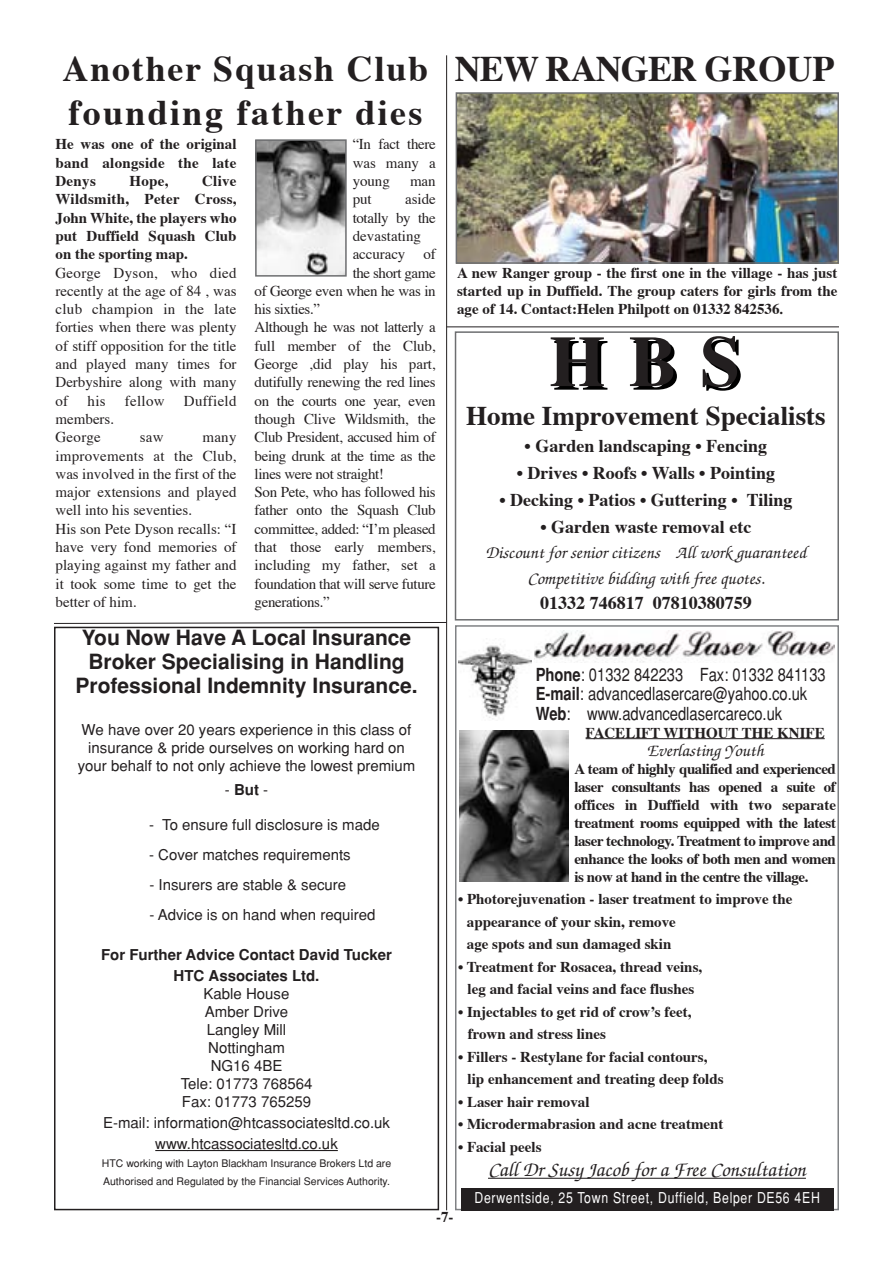
<style>
.page{position:relative;width:893px;height:1263px;background:#fff}
.page>*{position:absolute;margin:0;border:0;box-sizing:border-box;transform-origin:0 0}
.t1{font:700 72px "Times";color:#231f20}
.t2{font:700 36px/43.2px "Times";letter-spacing:.05em;color:#231f20}
.t3{font:700 36px "Times";letter-spacing:-.025em;color:#231f20}
.t4{font:700 27px "Times";color:#231f20}
.t5{font:700 21px/24px "Helvetica";color:#231f20;text-align:center}
.t6{font:italic 500 21px "Zapf Chancery";color:#231f20}
.t7{font:700 18px "Times";color:#231f20}
.t8{font:18px/19.5px "Helvetica";color:#231f20;scale:.82 1}
.t9{font:italic 500 18px/25.5px "Zapf Chancery";color:#231f20;text-align:center}
.t10{font:700 15px/18px "Times";color:#231f20;text-align:justify}
.t11{font:15px/18.3px "Times";letter-spacing:-.005em;color:#231f20;text-align:justify}
.t12{font:15px/18px "Helvetica";color:#231f20;text-align:center}
.t13{font:15px "Times";letter-spacing:-.025em;color:#231f20}
.t14{font:700 15px/21px "Helvetica";color:#231f20;text-align:center}
.t15{font:15px "Helvetica";letter-spacing:.055em;color:#fff;scale:.82 1}
.t16{font:15px "Times";letter-spacing:.02em;color:#231f20}
.t17{font:10.5px/18px "Helvetica";color:#231f20}
.s1{font-weight:400}
.s2{font-family:"Times New Roman Bd MS";font-weight:400}
.s3{font-weight:700}
</style>
<div class="page">
<hr style="left:594px;top:738px;width:70px;height:1px;background:#231f20">
<hr style="left:664px;top:738px;width:78px;height:1px;background:#231f20">
<hr style="left:742px;top:738px;width:83px;height:1px;background:#231f20">
<hr style="left:488px;top:1178px;width:318px;height:1px;background:#231f20">
<div style="left:455px;top:625px;width:384px;height:585px;border:2px solid #808285"></div>
<img style="left:459px;top:731px;width:109px;height:150px">
<img style="left:459px;top:644px;width:72px;height:75px">
<img style="left:534px;top:631px;width:300px;height:31px">
<div style="left:461px;top:1188px;width:372px;height:22px;background:#231f20"></div>
<div style="left:457px;top:982px;width:9px;height:16px;background:#fff"></div>
<div style="left:457px;top:1072px;width:9px;height:17px;background:#fff"></div>
<div style="left:457px;top:1026px;width:9px;height:18px;background:#fff"></div>
<svg style="left:54px;top:622px;width:392px;height:2px"></svg>
<img style="left:459px;top:95px;width:377px;height:166px">
<div style="left:456px;top:92px;width:383px;height:172px;border:2px solid #6d6e70"></div>
<hr style="left:155px;top:1150px;width:33px;height:1px;background:#231f20">
<hr style="left:187px;top:1150px;width:151px;height:1px;background:#231f20">
<div style="left:54px;top:627px;width:385px;height:583px;border:2px solid #231f20"></div>
<hr style="left:446px;top:55px;width:1px;height:1155px;background:#231f20">
<div style="left:455px;top:331px;width:384px;height:289px;border:2px solid #6d6e70"></div>
<img style="left:258px;top:142px;width:86px;height:132px">
<div style="left:255px;top:139px;width:92px;height:138px;border:2px solid #6d6e70"></div>
<hr style="left:447px;top:327px;width:392px;height:1px;background:#231f20">
<h2 class="t2" style="left:63px;top:51px;width:367px">Another Squash Club founding father dies</h2>
<h2 class="t3" style="left:455px;top:54px;width:381px">NEW RANGER GROUP</h2>
<p class="t10" style="left:56px;top:137px;width:183px">He was one of the original band alongside the late Denys</p>
<p class="t10" style="left:56px;top:173px;width:183px;text-indent:147px">Clive Wildsmith, Peter Cross, John White, the players who put Duffield Squash Club on the sporting map.</p>
<p class="t11" style="left:56px;top:265px;width:183px">George Dyson, who died recently at the age of 84 , was club champion in the late forties when there was plenty of stiff opposition for the title and played many times for Derbyshire along with many of</p>
<p class="t10" style="left:129px;top:173px;width:41px">Hope,</p>
<p class="t11" style="left:88px;top:393px;width:20px">his</p>
<p class="t11" style="left:125px;top:393px;width:41px">fellow</p>
<p class="t16" style="left:184px;top:394px;width:54px">Duffield</p>
<p class="t11" style="left:56px;top:411px;width:60px">members.<br>George</p>
<p class="t11" style="left:56px;top:429px;width:183px;text-align:left;text-indent:147px">many improvements at the Club, was involved in the first of the major extensions and played well into his seventies.<br>His son Pete Dyson recalls: “I have very fond memories of playing against my father and it took some time to get the better of him.</p>
<p class="t11" style="left:140px;top:429px;width:25px">saw</p>
<p class="t11" style="left:353px;top:137px;width:85px">“In fact there was many a young</p>
<p class="t11" style="left:410px;top:173px;width:27px">man</p>
<p class="t11" style="left:353px;top:191px;width:21px">put</p>
<p class="t11" style="left:405px;top:191px;width:32px">aside</p>
<p class="t13" style="left:353px;top:211px;width:85px">totally by the</p>
<p class="t11" style="left:353px;top:228px;width:70px">devastating</p>
<p class="t11" style="left:353px;top:246px;width:85px">accuracy of</p>
<p class="t13" style="left:353px;top:266px;width:85px">the short game</p>
<p class="t13" style="left:255px;top:285px;width:183px">of George even when he was in</p>
<p class="t13" style="left:255px;top:303px;width:67px">his sixties.”</p>
<p class="t13" style="left:255px;top:321px;width:183px">Although he was not latterly a</p>
<p class="t11" style="left:255px;top:338px;width:183px">full member of the Club,</p>
<p class="t11" style="left:255px;top:356px;width:183px">George ,did play his part,</p>
<p class="t13" style="left:255px;top:376px;width:183px">dutifully renewing the red lines</p>
<p class="t13" style="left:255px;top:394px;width:183px">on the courts one year, even</p>
<p class="t11" style="left:255px;top:411px;width:183px">though Clive Wildsmith, the</p>
<p class="t13" style="left:255px;top:431px;width:183px">Club President, accused him of</p>
<p class="t13" style="left:255px;top:449px;width:183px">being drunk at the time as the</p>
<p class="t13" style="left:255px;top:468px;width:131px">lines were not straight!</p>
<p class="t13" style="left:255px;top:486px;width:183px">Son Pete, who has followed his</p>
<p class="t11" style="left:255px;top:503px;width:183px">father onto the Squash Club</p>
<p class="t13" style="left:255px;top:522px;width:183px">committee, added: “I’m pleased</p>
<p class="t11" style="left:255px;top:539px;width:183px">that those early members,</p>
<p class="t11" style="left:255px;top:557px;width:183px">including my father, set a</p>
<p class="t13" style="left:255px;top:577px;width:183px">foundation that will serve future</p>
<p class="t13" style="left:255px;top:596px;width:77px">generations.”</p>
<h3 class="t5" style="left:76px;top:628px;width:343px">You Now Have A Local Insurance<br>Broker Specialising in Handling<br>Professional Indemnity Insurance.</h3>
<p class="t12" style="left:78px;top:722px;width:339px">We have over 20 years experience in this class of insurance &amp; pride ourselves on working hard on your behalf to not only achieve the lowest premium</p>
<p class="t14" style="left:225px;top:781px;width:45px"><span class="s1">-</span> But <span class="s1">-</span></p>
<p class="t12" style="left:149px;top:817px;width:232px">- To ensure full disclosure is made</p>
<p class="t12" style="left:149px;top:847px;width:203px">- Cover matches requirements</p>
<p class="t12" style="left:149px;top:877px;width:198px">- Insurers are stable &amp; secure</p>
<p class="t12" style="left:149px;top:907px;width:227px">- Advice is on hand when required</p>
<p class="t14" style="left:101px;top:946px;width:292px">For Further Advice Contact David Tucker<br>HTC Associates Ltd.</p>
<p class="t12" style="left:181px;top:986px;width:133px">Kable House<br>Amber Drive<br>Langley Mill<br>Nottingham<br>NG16 4BE<br>Tele: 01773 768564<br>Fax: 01773 765259</p>
<p class="t12" style="left:103px;top:1114px;width:288px;line-height:21px">E-mail: information@htcassociatesltd.co.uk www.htcassociatesltd.co.uk</p>
<p class="t17" style="left:102px;top:1155px;width:291px">HTC working with Layton Blackham Insurance Brokers Ltd are<br>Authorised and Regulated by the Financial Services Authority.</p>
<p class="t10" style="left:457px;top:265px;width:382px">A new Ranger group - the first one in the village - has just started up in Duffield. The group caters for girls from the age of 14. Contact:Helen Philpott on 01332 842536<span class="s2">.</span></p>
<h1 class="t1" style="left:549px;top:332px;width:192px">HBS</h1>
<h3 class="t4" style="left:466px;top:404px;width:361px">Home Improvement Specialists</h3>
<p class="t7" style="left:525px;top:438px;width:244px">• Garden landscaping • Fencing</p>
<p class="t7" style="left:517px;top:465px;width:260px">• Drives • Roofs • Walls • Pointing</p>
<p class="t7" style="left:499px;top:492px;width:294px">• Decking • Patios • Guttering • Tiling</p>
<p class="t7" style="left:540px;top:519px;width:212px">• Garden waste removal etc</p>
<p class="t9" style="left:486px;top:542px;width:322px">Discount for senior citizens All work guaranteed<br>Competitive bidding with free quotes.</p>
<p class="t7" style="left:540px;top:595px;width:213px">01332 746817 07810380759</p>
<p class="t8" style="left:536px;top:666px;width:355px"><span class="s3">Phone</span>: 01332 842233 Fax: 01332 841133<br><span class="s3">E-mail</span>: advancedlasercare@yahoo.co.uk<br><span class="s3">Web</span>: www.advancedlasercareco.uk</p>
<p class="t10" style="left:586px;top:725px;width:241px">FACELIFT WITHOUT THE KNIFE</p>
<p class="t9" style="left:647px;top:739px;width:118px">Everlasting Youth</p>
<p class="t10" style="left:574px;top:761px;width:263px">A team of highly qualified and experienced laser consultants has opened a suite of offices in Duffield with two separate treatment rooms equipped with the latest laser technology. Treatment to improve and enhance the looks of both men and women is now at hand in the centre the village.</p>
<p class="t10" style="left:467px;top:889px;width:327px;line-height:22.5px;text-align:left;text-indent:-9px">• Photorejuvenation - laser treatment to improve the appearance of your skin, remove<br>age spots and sun damaged skin</p>
<p class="t10" style="left:458px;top:957px;width:246px;line-height:22.5px;text-align:center">• Treatment for Rosacea, thread veins, leg and facial veins and face flushes</p>
<p class="t10" style="left:468px;top:1002px;width:225px;line-height:22.5px;text-indent:-10px">• Injectables to get rid of crow’s feet, frown and stress lines</p>
<p class="t10" style="left:468px;top:1047px;width:257px;line-height:22.5px;text-indent:-10px">• Fillers - Restylane for facial contours, lip enhancement and treating deep folds</p>
<p class="t10" style="left:458px;top:1094px;width:133px">• Laser hair removal</p>
<p class="t10" style="left:458px;top:1116px;width:267px">• Microdermabrasion and acne treatment</p>
<p class="t10" style="left:458px;top:1139px;width:85px">• Facial peels</p>
<h3 class="t6" style="left:488px;top:1161px;width:319px">Call Dr Susy Jacob for a Free Consultation</h3>
<p class="t15" style="left:474px;top:1192px;width:423px">Derwentside, 25 Town Street, Duffield, Belper DE56 4EH</p>
<p class="t10" style="left:436px;top:1209px;width:19px">-7-</p>
</div>
